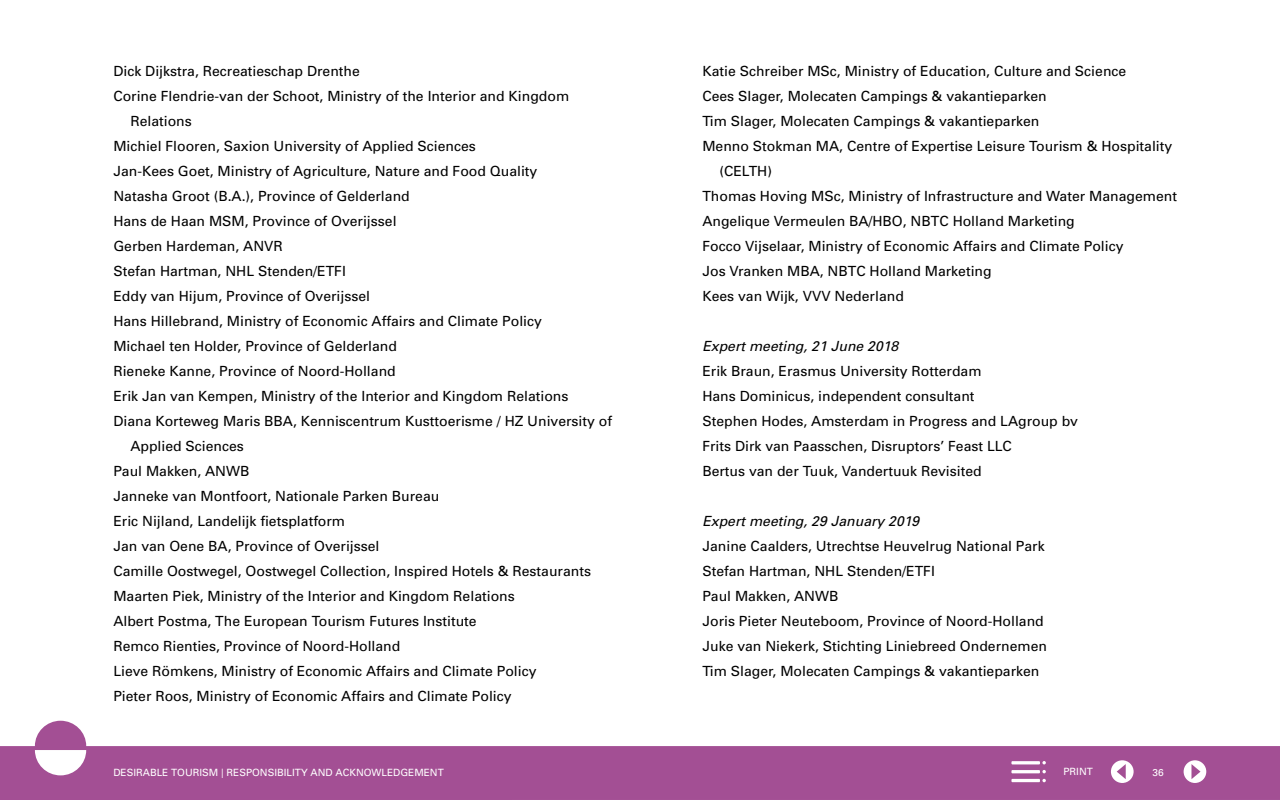
<style>
.page{position:relative;width:1280px;height:800px;background:#fff}
.page>*{position:absolute;margin:0;border:0;box-sizing:border-box;transform-origin:0 0}
.platte_tekst_insprin{font:14px/25px "Univers";color:#000}
.alineakop_curcief_H4{font:italic 14px "Univers";color:#000}
.t1{font:10px "Univers";color:#fff}
.s1{font-size:12.9px}
</style>
<div class="page">
<svg style="left:0;top:721px;width:1280px;height:79px;fill:#a34f94"></svg>
<div style="left:1111px;top:760px;width:23px;height:23px;background:#fff;border-radius:50%"></div>
<svg style="left:1117px;top:764px;width:9px;height:15px"></svg>
<div style="left:1184px;top:760px;width:22px;height:23px;background:#fff;border-radius:50%"></div>
<svg style="left:1191px;top:764px;width:10px;height:15px"></svg>
<svg style="left:1042px;top:779px;width:4px;height:3px"></svg>
<hr style="left:1011px;top:779px;width:29px;height:3px;background:#fff">
<hr style="left:1011px;top:770px;width:29px;height:3px;background:#fff">
<svg style="left:1042px;top:770px;width:4px;height:3px"></svg>
<hr style="left:1011px;top:761px;width:29px;height:3px;background:#fff">
<svg style="left:1042px;top:761px;width:4px;height:3px"></svg>
<p class="platte_tekst_insprin" style="left:113px;top:58px;width:248px">Dick Dijkstra, Recreatieschap Drenthe</p>
<p class="platte_tekst_insprin" style="left:130px;top:83px;width:440px;text-indent:-17px">Corine Flendrie-van der Schoot, Ministry of the Interior and Kingdom<br>Relations</p>
<p class="platte_tekst_insprin" style="left:113px;top:133px;width:364px">Michiel Flooren, Saxion University of Applied Sciences</p>
<p class="platte_tekst_insprin" style="left:113px;top:158px;width:425px">Jan-Kees Goet, Ministry of Agriculture, Nature and Food Quality</p>
<p class="platte_tekst_insprin" style="left:113px;top:183px;width:298px">Natasha Groot (B.A.), Province of Gelderland</p>
<p class="platte_tekst_insprin" style="left:113px;top:208px;width:285px">Hans de Haan MSM, Province of Overijssel</p>
<p class="platte_tekst_insprin" style="left:113px;top:233px;width:171px">Gerben Hardeman, ANVR</p>
<p class="platte_tekst_insprin" style="left:113px;top:258px;width:234px">Stefan Hartman, NHL Stenden/ETFI</p>
<p class="platte_tekst_insprin" style="left:113px;top:283px;width:258px">Eddy van Hijum, Province of Overijssel</p>
<p class="platte_tekst_insprin" style="left:113px;top:308px;width:430px">Hans Hillebrand, Ministry of Economic Affairs and Climate Policy</p>
<p class="platte_tekst_insprin" style="left:113px;top:333px;width:285px">Michael ten Holder, Province of Gelderland</p>
<p class="platte_tekst_insprin" style="left:113px;top:358px;width:284px">Rieneke Kanne, Province of Noord-Holland</p>
<p class="platte_tekst_insprin" style="left:113px;top:383px;width:457px">Erik Jan van Kempen, Ministry of the Interior and Kingdom Relations</p>
<p class="platte_tekst_insprin" style="left:130px;top:408px;width:483px;text-indent:-17px">Diana Korteweg Maris BBA, Kenniscentrum Kusttoerisme / HZ University of<br>Applied Sciences</p>
<p class="platte_tekst_insprin" style="left:113px;top:458px;width:138px">Paul Makken, ANWB</p>
<p class="platte_tekst_insprin" style="left:113px;top:483px;width:327px">Janneke van Montfoort, Nationale Parken Bureau</p>
<p class="platte_tekst_insprin" style="left:113px;top:508px;width:233px">Eric Nijland, Landelijk fietsplatform</p>
<p class="platte_tekst_insprin" style="left:113px;top:533px;width:268px">Jan van Oene BA, Province of Overijssel</p>
<p class="platte_tekst_insprin" style="left:113px;top:558px;width:479px">Camille Oostwegel, Oostwegel Collection, Inspired Hotels &amp; Restaurants</p>
<p class="platte_tekst_insprin" style="left:113px;top:583px;width:403px">Maarten Piek, Ministry of the Interior and Kingdom Relations</p>
<p class="platte_tekst_insprin" style="left:113px;top:608px;width:365px">Albert Postma, The European Tourism Futures Institute</p>
<p class="platte_tekst_insprin" style="left:113px;top:633px;width:289px">Remco Rienties, Province of Noord-Holland</p>
<p class="platte_tekst_insprin" style="left:113px;top:658px;width:425px">Lieve Römkens, Ministry of Economic Affairs and Climate Policy</p>
<p class="platte_tekst_insprin" style="left:113px;top:683px;width:400px">Pieter Roos, Ministry of Economic Affairs and Climate Policy</p>
<p class="platte_tekst_insprin" style="left:702px;top:58px;width:425px">Katie Schreiber MSc, Ministry of Education, Culture and Science</p>
<p class="platte_tekst_insprin" style="left:702px;top:83px;width:346px">Cees Slager, Molecaten Campings &amp; vakantieparken</p>
<p class="platte_tekst_insprin" style="left:702px;top:108px;width:339px">Tim Slager, Molecaten Campings &amp; vakantieparken</p>
<p class="platte_tekst_insprin" style="left:719px;top:133px;width:454px;text-indent:-17px">Menno Stokman MA, Centre of Expertise Leisure Tourism &amp; Hospitality (CELTH)</p>
<p class="platte_tekst_insprin" style="left:702px;top:183px;width:476px">Thomas Hoving MSc, Ministry of Infrastructure and Water Management</p>
<p class="platte_tekst_insprin" style="left:702px;top:208px;width:374px">Angelique Vermeulen BA/HBO, NBTC Holland Marketing</p>
<p class="platte_tekst_insprin" style="left:702px;top:233px;width:423px">Focco Vijselaar, Ministry of Economic Affairs and Climate Policy</p>
<p class="platte_tekst_insprin" style="left:702px;top:258px;width:291px">Jos Vranken MBA, NBTC Holland Marketing</p>
<p class="platte_tekst_insprin" style="left:702px;top:283px;width:203px">Kees van Wijk, VVV Nederland</p>
<h4 class="alineakop_curcief_H4" style="left:702px;top:337px;width:198px">Expert meeting, 21 June 2018</h4>
<p class="platte_tekst_insprin" style="left:702px;top:358px;width:281px">Erik Braun, Erasmus University Rotterdam</p>
<p class="platte_tekst_insprin" style="left:702px;top:383px;width:274px">Hans Dominicus, independent consultant</p>
<p class="platte_tekst_insprin" style="left:702px;top:408px;width:377px">Stephen Hodes, Amsterdam in Progress and LAgroup bv</p>
<p class="platte_tekst_insprin" style="left:702px;top:433px;width:311px">Frits Dirk van Paasschen, Disruptors’ Feast LLC</p>
<p class="platte_tekst_insprin" style="left:702px;top:458px;width:281px">Bertus van der Tuuk, Vandertuuk Revisited</p>
<h4 class="alineakop_curcief_H4" style="left:702px;top:512px;width:219px">Expert meeting, 29 January 2019</h4>
<p class="platte_tekst_insprin" style="left:702px;top:533px;width:344px">Janine Caalders, Utrechtse Heuvelrug National Park</p>
<p class="platte_tekst_insprin" style="left:702px;top:558px;width:234px">Stefan Hartman, NHL Stenden/ETFI</p>
<p class="platte_tekst_insprin" style="left:702px;top:583px;width:138px">Paul Makken, ANWB</p>
<p class="platte_tekst_insprin" style="left:702px;top:608px;width:343px">Joris Pieter Neuteboom, Province of Noord-Holland</p>
<p class="platte_tekst_insprin" style="left:702px;top:633px;width:346px">Juke van Niekerk, Stichting Liniebreed Ondernemen</p>
<p class="platte_tekst_insprin" style="left:702px;top:658px;width:339px">Tim Slager, Molecaten Campings &amp; vakantieparken</p>
<p class="t1" style="left:113px;top:766px;width:332px">DESIRABLE TOURISM <span class="s1">|</span> RESPONSIBILITY AND ACKNOWLEDGEMENT</p>
<p class="t1" style="left:1063px;top:765px;width:31px">PRINT</p>
<p class="t1" style="left:1153px;top:766px;width:13px">36</p>
</div>
